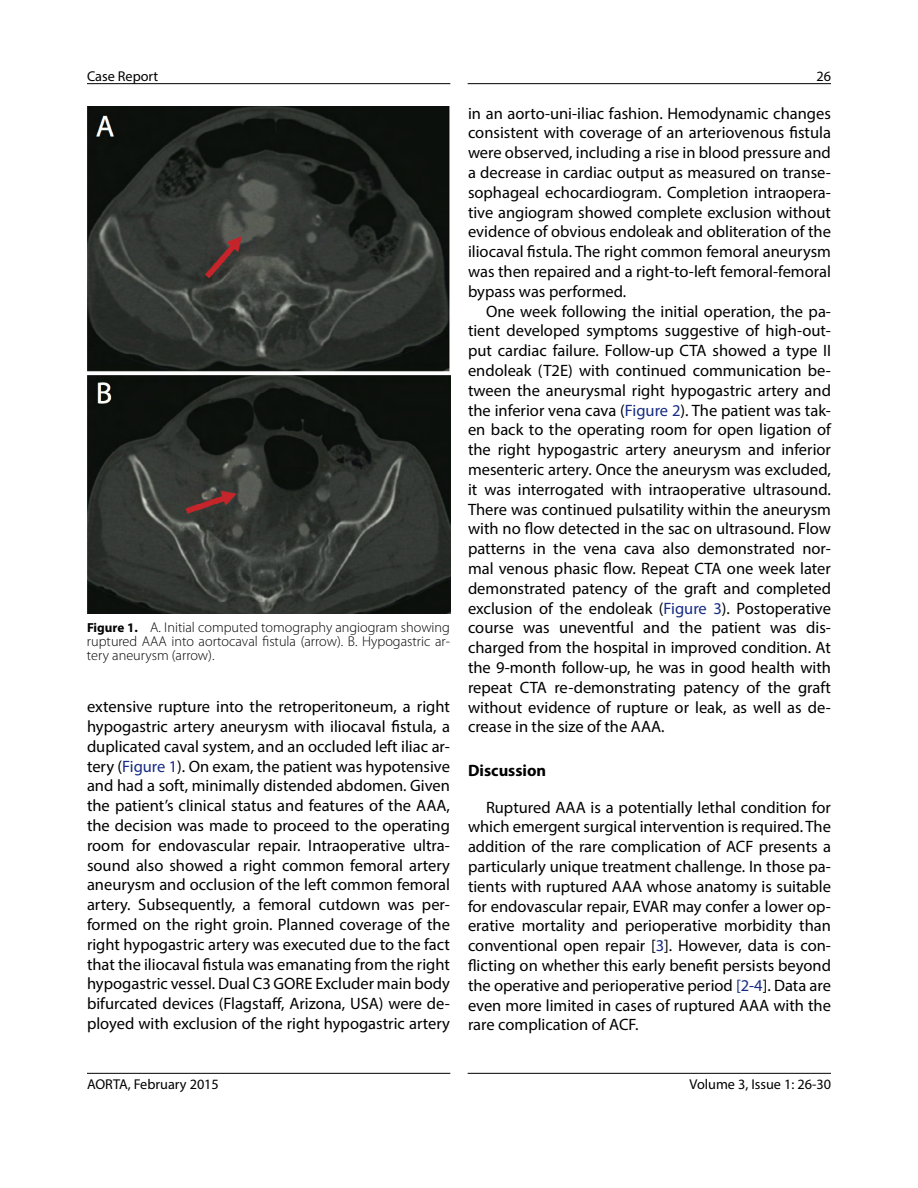
<style>
.page{position:relative;width:918px;height:1188px;background:#fff}
.page>*{position:absolute;margin:0;border:0;box-sizing:border-box;transform-origin:0 0}
.t1{font:16.5px/19.8px "Myriad Pro";color:#000;text-align:justify}
.t2{font:700 16.5px "Myriad Pro";color:#000}
.t3{font:300 14.25px/14.2px "Myriad Pro";color:#000;text-align:justify}
.t4{font:14.25px "Myriad Pro";color:#000}
.s1{font-weight:700;font-size:13.2px}
.s2{color:#162b82}
</style>
<div class="page">
<hr style="left:87px;top:1073px;width:363px;height:1px;background:#000">
<hr style="left:468px;top:1073px;width:363px;height:1px;background:#000">
<hr style="left:87px;top:83px;width:363px;height:1px;background:#000">
<hr style="left:468px;top:83px;width:363px;height:1px;background:#000">
<img style="left:87px;top:106px;width:363px;height:508px">
<p class="t4" style="left:87px;top:67px;width:73px">Case Report</p>
<p class="t4" style="left:816px;top:67px;width:16px">26</p>
<p class="t3" style="left:87px;top:620px;width:365px"><span class="s1">Figure 1.</span> A. Initial computed tomography angiogram showing ruptured AAA into aortocaval fistula (arrow). B. Hypogastric ar&shy;tery aneurysm (arrow).</p>
<p class="t1" style="left:87px;top:697px;width:365px">extensive rupture into the retroperitoneum, a right hypogastric artery aneurysm with iliocaval fistula, a duplicated caval system, and an occluded left iliac ar&shy;tery (<span class="s2">Figure 1</span>). On exam, the patient was hypotensive and had a soft, minimally distended abdomen. Given the patient’s clinical status and features of the AAA, the decision was made to proceed to the operating room for endovascular repair. Intraoperative ultra&shy;sound also showed a right common femoral artery aneurysm and occlusion of the left common femoral artery. Subsequently, a femoral cutdown was per&shy;formed on the right groin. Planned coverage of the right hypogastric artery was executed due to the fact that the iliocaval fistula was emanating from the right hypogastric vessel. Dual C3 GORE Excluder main body bifurcated devices (Flagstaff, Arizona, USA) were de&shy;ployed with exclusion of the right hypogastric artery</p>
<p class="t1" style="left:468px;top:103px;width:365px">in an aorto-uni-iliac fashion. Hemodynamic changes consistent with coverage of an arteriovenous fistula were observed, including a rise in blood pressure and a decrease in cardiac output as measured on transe&shy;sophageal echocardiogram. Completion intraopera&shy;tive angiogram showed complete exclusion without evidence of obvious endoleak and obliteration of the iliocaval fistula. The right common femoral aneurysm was then repaired and a right-to-left femoral-femoral bypass was performed.</p>
<p class="t1" style="left:468px;top:301px;width:365px;text-indent:18px">One week following the initial operation, the pa&shy;tient developed symptoms suggestive of high-out&shy;put cardiac failure. Follow-up CTA showed a type II endoleak (T2E) with continued communication be&shy;tween the aneurysmal right hypogastric artery and the inferior vena cava (<span class="s2">Figure 2</span>). The patient was tak&shy;en back to the operating room for open ligation of the right hypogastric artery aneurysm and inferior mesenteric artery. Once the aneurysm was excluded, it was interrogated with intraoperative ultrasound.<br>There was continued pulsatility within the aneurysm with no flow detected in the sac on ultrasound. Flow patterns in the vena cava also demonstrated nor&shy;mal venous phasic flow. Repeat CTA one week later demonstrated patency of the graft and completed exclusion of the endoleak (<span class="s2">Figure 3</span>). Postoperative course was uneventful and the patient was dis&shy;charged from the hospital in improved condition. At the 9-month follow-up, he was in good health with repeat CTA re-demonstrating patency of the graft without evidence of rupture or leak, as well as de&shy;crease in the size of the AAA.</p>
<p class="t2" style="left:468px;top:760px;width:80px">Discussion</p>
<p class="t1" style="left:468px;top:797px;width:365px;text-indent:18px">Ruptured AAA is a potentially lethal condition for which emergent surgical intervention is required. The addition of the rare complication of ACF presents a particularly unique treatment challenge. In those pa&shy;tients with ruptured AAA whose anatomy is suitable for endovascular repair, EVAR may confer a lower op&shy;erative mortality and perioperative morbidity than conventional open repair [<span class="s2">3</span>]. However, data is con&shy;flicting on whether this early benefit persists beyond the operative and perioperative period <span class="s2">[2-4</span>]. Data are even more limited in cases of ruptured AAA with the rare complication of ACF.</p>
<p class="t4" style="left:87px;top:1075px;width:133px">AORTA, February 2015</p>
<p class="t4" style="left:690px;top:1075px;width:143px">Volume 3, Issue 1: 26-30</p>
</div>
